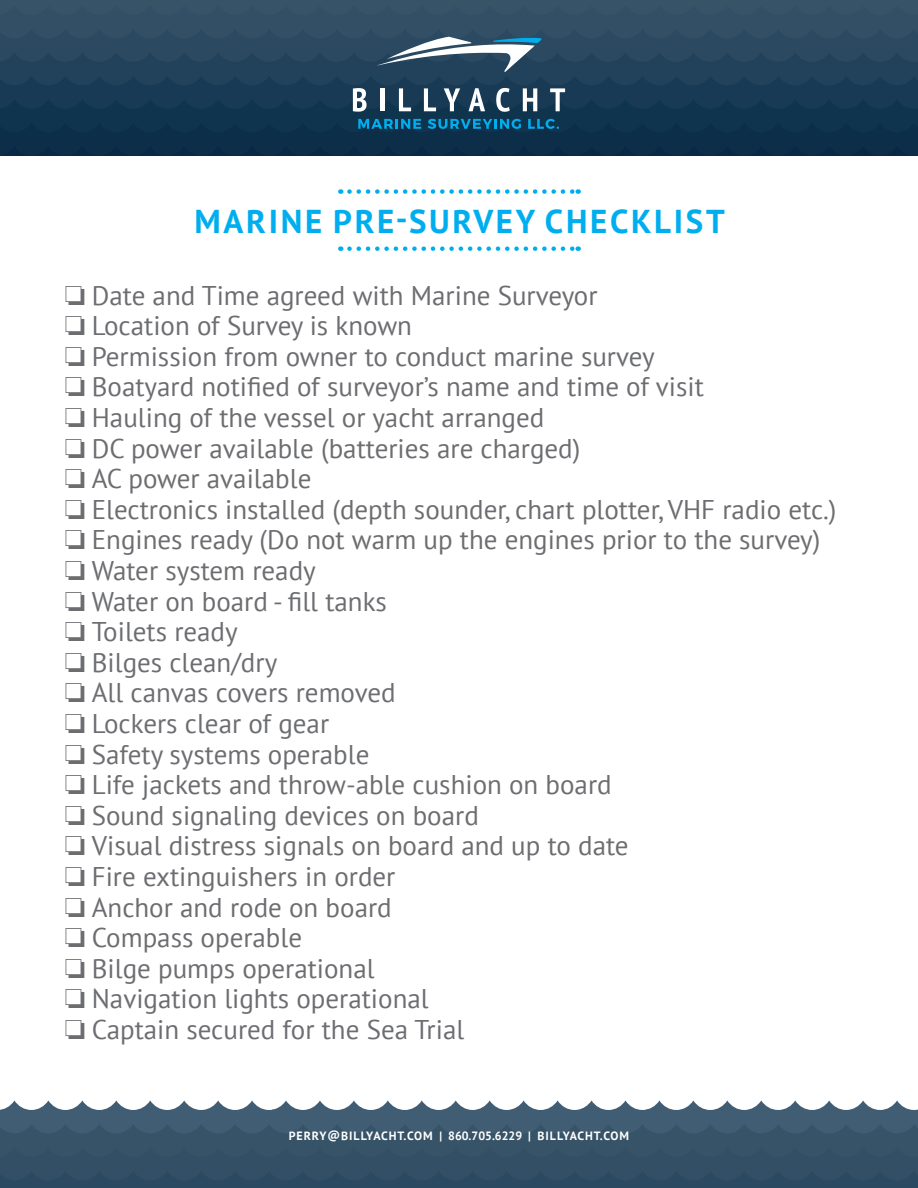
<style>
.page{position:relative;width:918px;height:1188px;background:#fff}
.page>*{position:absolute;margin:0;border:0;box-sizing:border-box;transform-origin:0 0}
.t1{font:700 33px "PT Sans";letter-spacing:.08em;color:#00aeef}
.t2{font:27px "PT Sans";color:#6c6d70}
.t3{font:700 12px "PT Sans";letter-spacing:.05em;color:#fff}
</style>
<div class="page">
<svg style="left:0;top:1101px;width:918px;height:87px;background:#445f74"></svg>
<svg style="left:0;top:0;width:918px;height:156px;background:#23445c"></svg>
<svg style="left:349px;top:189px;width:230px;height:5px"></svg>
<svg style="left:349px;top:246px;width:230px;height:5px"></svg>
<p class="t1" style="left:195px;top:199px;width:532px">MARINE PRE-SURVEY CHECKLIST</p>
<p class="t2" style="left:65px;top:278px;width:534px">❏ Date and Time agreed with Marine Surveyor</p>
<p class="t2" style="left:65px;top:308px;width:349px">❏ Location of Survey is known</p>
<p class="t2" style="left:65px;top:339px;width:591px">❏ Permission from owner to conduct marine survey</p>
<p class="t2" style="left:65px;top:370px;width:641px">❏ Boatyard notified of surveyor’s name and time of visit</p>
<p class="t2" style="left:65px;top:400px;width:481px">❏ Hauling of the vessel or yacht arranged</p>
<p class="t2" style="left:65px;top:431px;width:517px">❏ DC power available (batteries are charged)</p>
<p class="t2" style="left:65px;top:461px;width:248px">❏ AC power available</p>
<p class="t2" style="left:65px;top:492px;width:773px">❏ Electronics installed (depth sounder, chart plotter, VHF radio etc.)</p>
<p class="t2" style="left:65px;top:523px;width:757px">❏ Engines ready (Do not warm up the engines prior to the survey)</p>
<p class="t2" style="left:65px;top:553px;width:253px">❏ Water system ready</p>
<p class="t2" style="left:65px;top:584px;width:324px">❏ Water on board - fill tanks</p>
<p class="t2" style="left:65px;top:614px;width:174px">❏ Toilets ready</p>
<p class="t2" style="left:65px;top:645px;width:214px">❏ Bilges clean/dry</p>
<p class="t2" style="left:65px;top:676px;width:332px">❏ All canvas covers removed</p>
<p class="t2" style="left:65px;top:706px;width:266px">❏ Lockers clear of gear</p>
<p class="t2" style="left:65px;top:737px;width:306px">❏ Safety systems operable</p>
<p class="t2" style="left:65px;top:767px;width:548px">❏ Life jackets and throw-able cushion on board</p>
<p class="t2" style="left:65px;top:798px;width:416px">❏ Sound signaling devices on board</p>
<p class="t2" style="left:65px;top:829px;width:565px">❏ Visual distress signals on board and up to date</p>
<p class="t2" style="left:65px;top:859px;width:332px">❏ Fire extinguishers in order</p>
<p class="t2" style="left:65px;top:890px;width:328px">❏ Anchor and rode on board</p>
<p class="t2" style="left:65px;top:920px;width:239px">❏ Compass operable</p>
<p class="t2" style="left:65px;top:951px;width:311px">❏ Bilge pumps operational</p>
<p class="t2" style="left:65px;top:982px;width:365px">❏ Navigation lights operational</p>
<p class="t2" style="left:65px;top:1012px;width:401px">❏ Captain secured for the Sea Trial</p>
<p class="t3" style="left:289px;top:1128px;width:342px">PERRY@BILLYACHT.COM | 860.705.6229 | BILLYACHT.COM</p>
</div>
